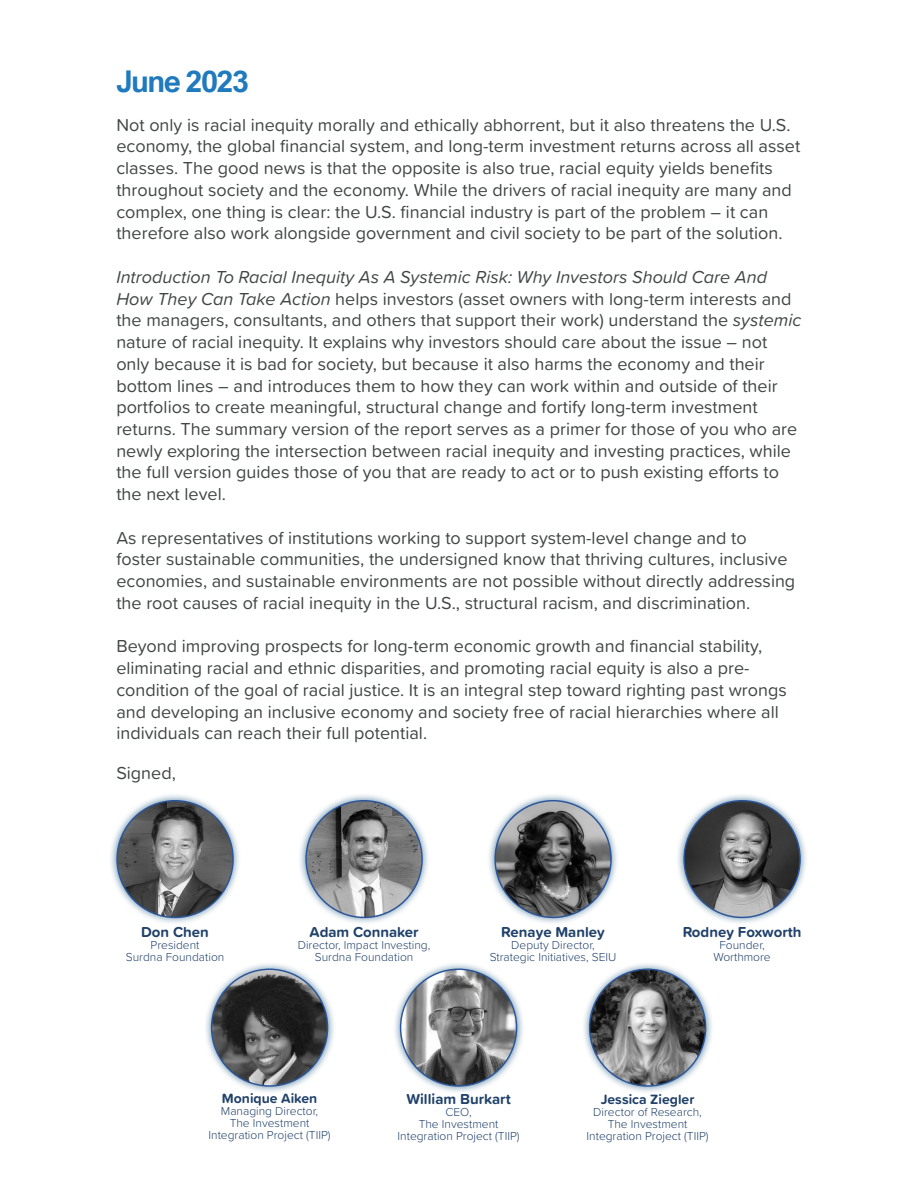
<style>
.page{position:relative;width:918px;height:1188px;background:#fff}
.page>*{position:absolute;margin:0;border:0;box-sizing:border-box;transform-origin:0 0}
.t1{font:700 30px "Arial Nova";letter-spacing:-.05em;color:#207abe}
.t2{font:18px/21.8px "Proxima Soft";color:#414545}
.t3{font:700 15px "Proxima Soft";color:#20416a}
.t4{font:700 13.95px "Proxima Soft";color:#20416a}
.t5{font:300 12px/12px "Proxima Soft";color:#20416a;text-align:center}
.s1{font-style:italic}
</style>
<div class="page">
<div style="left:204px;top:961px;width:132px;height:133px;background:#12507e;opacity:.67"></div>
<img style="left:212px;top:969px;width:116px;height:117px;border-radius:58px">
<div style="left:393px;top:961px;width:132px;height:133px;background:#12507e;opacity:.67"></div>
<img style="left:401px;top:969px;width:116px;height:117px;border-radius:58px">
<div style="left:298px;top:793px;width:132px;height:133px;background:#12507e;opacity:.67"></div>
<img style="left:306px;top:801px;width:116px;height:116px;border-radius:58px">
<div style="left:487px;top:793px;width:132px;height:133px;background:#12507e;opacity:.67"></div>
<img style="left:495px;top:801px;width:116px;height:116px;border-radius:58px">
<div style="left:676px;top:793px;width:132px;height:133px;background:#12507e;opacity:.67"></div>
<img style="left:684px;top:801px;width:116px;height:116px;border-radius:58px">
<div style="left:109px;top:793px;width:132px;height:133px;background:#12507e;opacity:.67"></div>
<img style="left:117px;top:801px;width:116px;height:116px;border-radius:58px">
<div style="left:582px;top:961px;width:132px;height:133px;background:#12507e;opacity:.67"></div>
<img style="left:590px;top:969px;width:116px;height:117px;border-radius:58px">
<h1 class="t1" style="left:116px;top:64px;width:134px">June 2023</h1>
<p class="t2" style="left:116px;top:113px;width:685px">Not only is racial inequity morally and ethically abhorrent, but it also threatens the U.S. economy, the global financial system, and long-term investment returns across all asset classes. The good news is that the opposite is also true, racial equity yields benefits throughout society and the economy. While the drivers of racial inequity are many and complex, one thing is clear: the U.S. financial industry is part of the problem – it can therefore also work alongside government and civil society to be part of the solution.</p>
<p class="t2" style="left:116px;top:265px;width:686px"><span class="s1">Introduction To Racial Inequity As A Systemic Risk: Why Investors Should Care And How They Can Take Action</span> helps investors (asset owners with long-term interests and the managers, consultants, and others that support their work) understand the <span class="s1">systemic </span>nature of racial inequity. It explains why investors should care about the issue – not only because it is bad for society, but because it also harms the economy and their bottom lines – and introduces them to how they can work within and outside of their portfolios to create meaningful, structural change and fortify long-term investment returns. The summary version of the report serves as a primer for those of you who are newly exploring the intersection between racial inequity and investing practices, while the full version guides those of you that are ready to act or to push existing efforts to the next level.</p>
<p class="t2" style="left:116px;top:526px;width:680px">As representatives of institutions working to support system-level change and to foster sustainable communities, the undersigned know that thriving cultures, inclusive economies, and sustainable environments are not possible without directly addressing the root causes of racial inequity in the U.S., structural racism, and discrimination.</p>
<p class="t2" style="left:116px;top:635px;width:672px">Beyond improving prospects for long-term economic growth and financial stability, eliminating racial and ethnic disparities, and promoting racial equity is also a pre&shy;condition of the goal of racial justice. It is an integral step toward righting past wrongs and developing an inclusive economy and society free of racial hierarchies where all individuals can reach their full potential.</p>
<p class="t2" style="left:116px;top:761px;width:61px">Signed,</p>
<p class="t3" style="left:141px;top:920px;width:69px">Don Chen</p>
<p class="t5" style="left:126px;top:938px;width:100px">President<br>Surdna Foundation</p>
<p class="t3" style="left:310px;top:920px;width:111px">Adam Connaker</p>
<p class="t5" style="left:298px;top:938px;width:134px">Director, Impact Investing,<br>Surdna Foundation</p>
<p class="t3" style="left:501px;top:920px;width:105px">Renaye Manley</p>
<p class="t5" style="left:490px;top:938px;width:128px">Deputy Director,<br>Strategic Initiatives, SEIU</p>
<p class="t3" style="left:683px;top:920px;width:120px">Rodney Foxworth</p>
<p class="t5" style="left:713px;top:938px;width:59px">Founder,<br>Worthmore</p>
<p class="t4" style="left:222px;top:1088px;width:97px">Monique Aiken</p>
<p class="t5" style="left:209px;top:1105px;width:124px">Managing Director,<br>The Investment<br>Integration Project (TIIP)</p>
<p class="t3" style="left:406px;top:1088px;width:106px">William Burkart</p>
<p class="t5" style="left:398px;top:1105px;width:124px">CEO,<br>The Investment<br>Integration Project (TIIP)</p>
<p class="t4" style="left:601px;top:1089px;width:95px">Jessica Ziegler</p>
<p class="t5" style="left:587px;top:1106px;width:124px">Director of Research,<br>The Investment<br>Integration Project (TIIP)</p>
</div>
